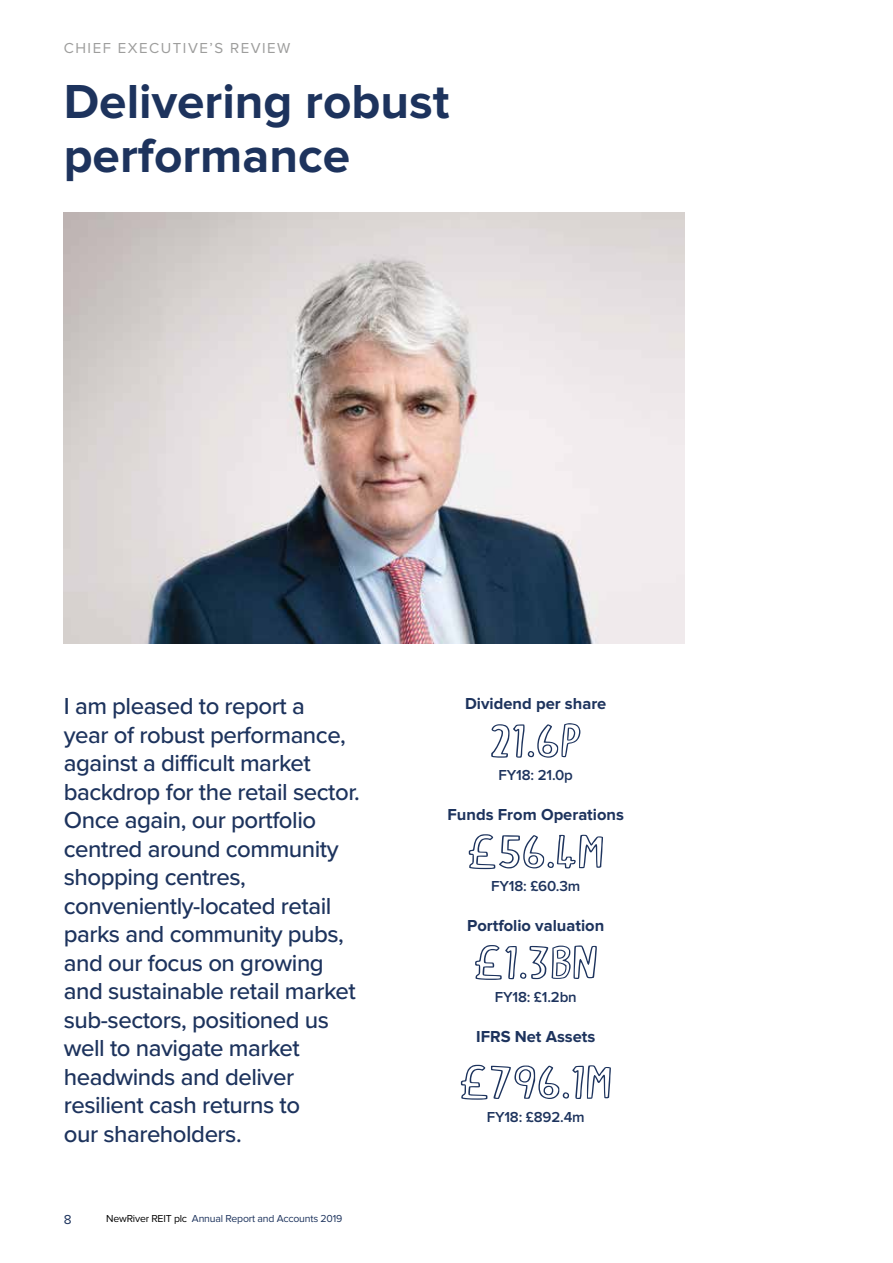
<style>
.page{position:relative;width:893px;height:1263px;background:#fff}
.page>*{position:absolute;margin:0;border:0;box-sizing:border-box;transform-origin:0 0}
.t1{font:57px "New River Lettering";letter-spacing:-.06em;color:#1d335d;scale:1.25 1}
.t2{font:700 49.5px/54px "Proxima Nova";color:#1d335d}
.t3{font:500 24px/28.5px "Proxima Nova";letter-spacing:-.02em;color:#1d335d}
.t4{font:700 16.5px "Proxima Nova";color:#1d335d}
.t5{font:600 15px "Proxima Nova";letter-spacing:-.01em;color:#1d335d}
.t6{font:15px "Proxima Nova";letter-spacing:.1em;color:#9d9d9c}
.t7{font:13.5px "Proxima Nova";color:#1d335d}
.t8{font:10.5px "Proxima Nova";letter-spacing:-.02em;color:#1d335d}
.s1{color:#000}
</style>
<div class="page">
<img style="left:64px;top:213px;width:621px;height:431px">
<p class="t6" style="left:64px;top:41px;width:228px">CHIEF EXECUTIVE’S REVIEW</p>
<h2 class="t2" style="left:64px;top:77px;width:387px">Delivering robust performance</h2>
<p class="t3" style="left:64px;top:691px;width:297px">I am pleased to report a<br>year of robust performance, against a difficult market backdrop for the retail sector.<br>Once again, our portfolio centred around community shopping centres, conveniently-located retail parks and community pubs, and our focus on growing and sustainable retail market sub-sectors, positioned us well to navigate market headwinds and deliver resilient cash returns to<br>our shareholders.</p>
<p class="t4" style="left:465px;top:696px;width:143px">Dividend per share</p>
<h1 class="t1" style="left:487px;top:720px;width:79px">21.6P</h1>
<p class="t5" style="left:499px;top:768px;width:76px">FY18: 21.0p</p>
<p class="t4" style="left:448px;top:807px;width:178px">Funds From Operations</p>
<h1 class="t1" style="left:465px;top:831px;width:115px">£56.4M</h1>
<p class="t5" style="left:491px;top:879px;width:91px">FY18: £60.3m</p>
<p class="t4" style="left:467px;top:918px;width:138px">Portfolio valuation</p>
<h1 class="t1" style="left:471px;top:942px;width:105px">£1.3BN</h1>
<p class="t5" style="left:495px;top:990px;width:84px">FY18: £1.2bn</p>
<p class="t4" style="left:476px;top:1028px;width:121px">IFRS Net Assets</p>
<h1 class="t1" style="left:457px;top:1062px;width:128px">£796.1M</h1>
<p class="t5" style="left:487px;top:1110px;width:100px">FY18: £892.4m</p>
<p class="t7" style="left:64px;top:1213px;width:9px">8</p>
<p class="t8" style="left:106px;top:1214px;width:237px"><span class="s1">NewRiver REIT plc</span> Annual Report and Accounts 2019</p>
</div>
